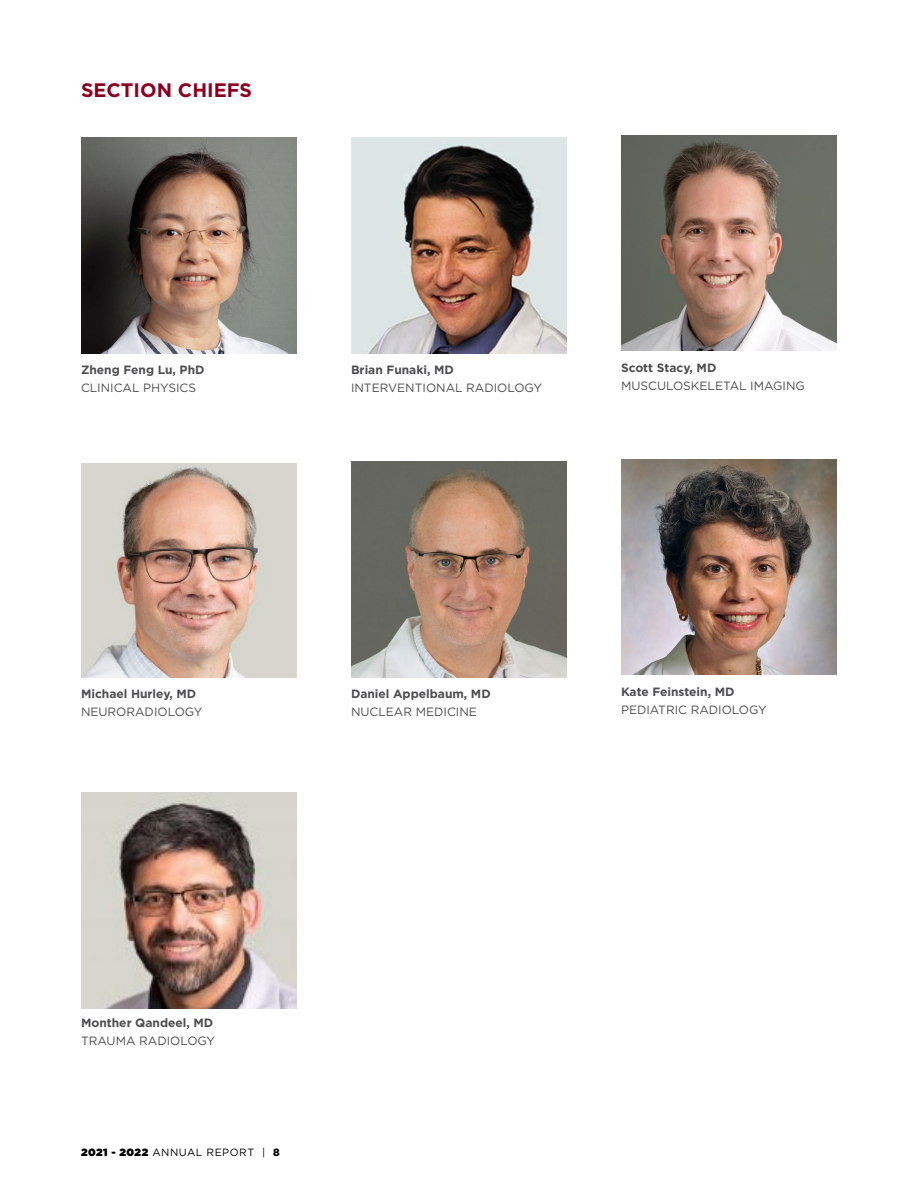
<style>
.page{position:relative;width:918px;height:1188px;background:#fff}
.page>*{position:absolute;margin:0;border:0;box-sizing:border-box;transform-origin:0 0}
.t1{font:700 19.5px "Gotham";color:#8b0021}
.t2{font:12px "Gotham";color:#4e4e50}
.t3{font:700 12px "Gotham";color:#4e4e50}
.t4{font:10.5px "Gotham";letter-spacing:.05em;color:#000}
.s1{font-weight:900}
</style>
<div class="page">
<img style="left:81px;top:137px;width:216px;height:216px">
<img style="left:351px;top:137px;width:216px;height:216px">
<img style="left:621px;top:135px;width:216px;height:216px">
<img style="left:81px;top:463px;width:216px;height:214px">
<img style="left:351px;top:461px;width:216px;height:216px">
<img style="left:621px;top:459px;width:216px;height:216px">
<img style="left:81px;top:793px;width:216px;height:216px">
<h1 class="t1" style="left:81px;top:77px;width:173px">SECTION CHIEFS</h1>
<p class="t3" style="left:81px;top:362px;width:125px">Zheng Feng Lu, PhD</p>
<p class="t2" style="left:81px;top:380px;width:117px">CLINICAL PHYSICS</p>
<p class="t3" style="left:351px;top:362px;width:104px">Brian Funaki, MD</p>
<p class="t2" style="left:351px;top:380px;width:193px">INTERVENTIONAL RADIOLOGY</p>
<p class="t3" style="left:621px;top:359px;width:97px">Scott Stacy, MD</p>
<p class="t2" style="left:621px;top:378px;width:185px">MUSCULOSKELETAL IMAGING</p>
<p class="t3" style="left:81px;top:686px;width:117px">Michael Hurley, MD</p>
<p class="t2" style="left:81px;top:704px;width:123px">NEURORADIOLOGY</p>
<p class="t3" style="left:351px;top:686px;width:141px">Daniel Appelbaum, MD</p>
<p class="t2" style="left:351px;top:704px;width:127px">NUCLEAR MEDICINE</p>
<p class="t3" style="left:621px;top:683px;width:115px">Kate Feinstein, MD</p>
<p class="t2" style="left:621px;top:702px;width:147px">PEDIATRIC RADIOLOGY</p>
<p class="t3" style="left:81px;top:1015px;width:134px">Monther Qandeel, MD</p>
<p class="t2" style="left:81px;top:1033px;width:136px">TRAUMA RADIOLOGY</p>
<p class="t4" style="left:81px;top:1145px;width:200px"><span class="s1">2021 - 2022</span> ANNUAL REPORT | <span class="s1">8</span></p>
</div>
